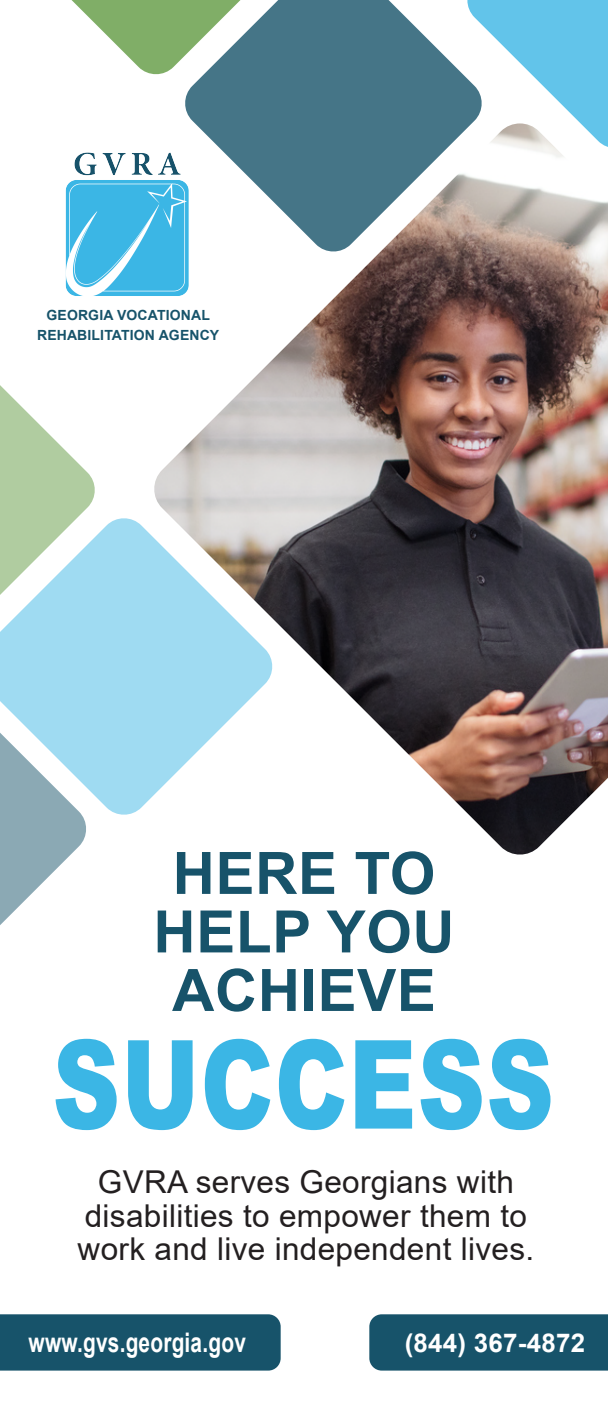
<style>
.page{position:relative;width:608px;height:1418px;background:#fff}
.page>*{position:absolute;margin:0;border:0;box-sizing:border-box;transform-origin:0 0}
.t1{font:700 58.5px/58.5px "Arial";letter-spacing:.01em;color:#17536a;text-align:center}
.t2{font:31.5px/33.8px "Arial";letter-spacing:.01em;color:#231f20;text-align:center}
.t3{font:700 27px "Arial";letter-spacing:.01em;color:#fff;scale:.77 1}
.t4{font:700 25.88px "Arial";letter-spacing:.01em;color:#fff}
.t5{font:700 13.95px/19.6px "Arial";letter-spacing:.01em;color:#17536a;text-align:center}
</style>
<div class="page">
<div style="left:0;top:1314px;width:280px;height:56px;background:#17536a"></div>
<div style="left:369px;top:1314px;width:239px;height:56px;background:#17536a"></div>
<img style="left:154px;top:148px;width:454px;height:707px">
<img style="left:65px;top:148px;width:127px;height:154px">
<svg style="left:56px;top:1038px;width:61px;height:92px"></svg>
<svg style="left:128px;top:1040px;width:64px;height:90px"></svg>
<svg style="left:205px;top:1038px;width:65px;height:92px"></svg>
<svg style="left:279px;top:1038px;width:65px;height:92px"></svg>
<svg style="left:355px;top:1040px;width:57px;height:88px"></svg>
<svg style="left:420px;top:1038px;width:61px;height:92px"></svg>
<svg style="left:489px;top:1038px;width:61px;height:92px"></svg>
<svg style="left:185px;top:0;width:296px;height:251px;fill:#457587"></svg>
<svg style="left:0;top:518px;width:272px;height:296px;fill:#9fdbf2"></svg>
<svg style="left:0;top:681px;width:86px;height:244px"></svg>
<svg style="left:0;top:385px;width:95px;height:253px"></svg>
<svg style="left:71px;top:0;width:233px;height:74px"></svg>
<svg style="left:467px;top:0;width:141px;height:148px"></svg>
<p class="t5" style="left:37px;top:305px;width:184px">GEORGIA VOCATIONAL<br>REHABILITATION AGENCY</p>
<h1 class="t1" style="left:153px;top:844px;width:303px">HERE TO<br>HELP YOU<br>ACHIEVE</h1>
<p class="t2" style="left:78px;top:1164px;width:458px">GVRA serves Georgians with disabilities to empower them to work and live independent lives.</p>
<p class="t3" style="left:29px;top:1323px;width:283px">www.gvs.georgia.gov</p>
<p class="t4" style="left:404px;top:1324px;width:182px">(844) 367-4872</p>
</div>
